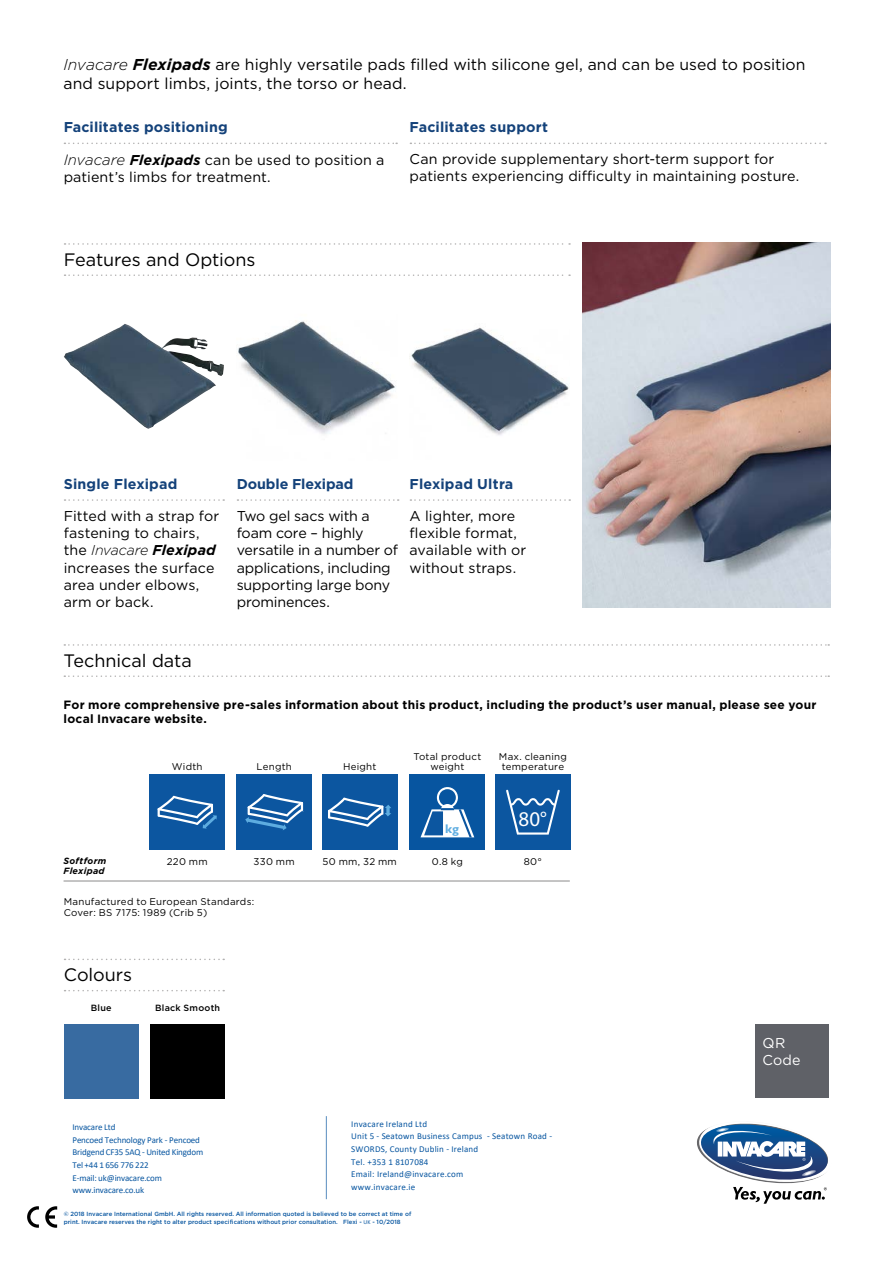
<style>
.page{position:relative;width:893px;height:1263px;background:#fff}
.page>*{position:absolute;margin:0;border:0;box-sizing:border-box;transform-origin:0 0}
.t1{font:21px "Myriad Pro";color:#fff}
.t2{font:18px "Gotham";letter-spacing:-.005em;color:#000}
.t3{font:15.75px/19.5px "Gotham";letter-spacing:.005em;color:#000}
.t4{font:14.25px/17.2px "Gotham";letter-spacing:.005em;color:#000}
.t5{font:700 14.25px "Gotham";letter-spacing:.01em;color:#14427a}
.t6{font:14.25px/17.2px "Gotham";letter-spacing:.01em;color:#fff}
.t7{font:700 12.6px "Gill Sans";color:#5dace0}
.t8{font:700 12px/14.4px "Gotham";letter-spacing:.02em;color:#000}
.t9{font:9.75px/10.5px "Gotham";letter-spacing:.025em;color:#000}
.t10{font:9px/12.8px "Calibri";letter-spacing:.02em;color:#0755a0}
.t11{font:9px/12.6px "Calibri";letter-spacing:-.015em;color:#0755a0}
.t12{font:italic 700 9px/10.5px "Gotham";letter-spacing:.025em;color:#000}
.t13{font:500 9px "Gotham";letter-spacing:.03em;color:#000}
.t14{font:500 6px/7.2px "Gotham";color:#0755a0}
.s1{font-weight:300;font-style:italic}
.s2{font-weight:700;font-style:italic}
.s3{font-weight:300;font-style:italic;font-size:15px}
.s4{font-family:"Calibri";font-weight:400}
</style>
<div class="page">
<svg style="left:45px;top:1206px;width:12px;height:22px"></svg>
<svg style="left:27px;top:1206px;width:12px;height:22px"></svg>
<svg style="left:65px;top:243px;width:505px;height:2px"></svg>
<svg style="left:65px;top:274px;width:505px;height:2px"></svg>
<div style="left:755px;top:1024px;width:74px;height:74px;background:#5f6167"></div>
<svg style="left:65px;top:499px;width:159px;height:2px"></svg>
<img style="left:64px;top:324px;width:160px;height:105px">
<svg style="left:237px;top:499px;width:162px;height:2px"></svg>
<img style="left:238px;top:321px;width:158px;height:113px">
<svg style="left:410px;top:499px;width:160px;height:2px"></svg>
<img style="left:411px;top:327px;width:158px;height:108px">
<hr style="left:64px;top:880px;width:506px;height:2px;background:#b2b1b1">
<svg style="left:64px;top:644px;width:765px;height:2px"></svg>
<svg style="left:64px;top:675px;width:765px;height:2px"></svg>
<div style="left:149px;top:774px;width:76px;height:76px;background:#0c56a0"></div>
<svg style="left:158px;top:796px;width:59px;height:32px"></svg>
<div style="left:236px;top:774px;width:76px;height:76px;background:#0c56a0"></div>
<svg style="left:245px;top:794px;width:58px;height:36px"></svg>
<div style="left:322px;top:774px;width:75px;height:76px;background:#0c56a0"></div>
<svg style="left:328px;top:797px;width:63px;height:30px"></svg>
<svg style="left:65px;top:959px;width:159px;height:1px"></svg>
<svg style="left:65px;top:990px;width:159px;height:1px"></svg>
<svg style="left:64px;top:143px;width:333px;height:1px"></svg>
<img style="left:583px;top:242px;width:247px;height:365px">
<svg style="left:410px;top:143px;width:416px;height:1px"></svg>
<div style="left:410px;top:774px;width:75px;height:76px;background:#0755a0"></div>
<svg style="left:420px;top:787px;width:54px;height:50px"></svg>
<div style="left:495px;top:774px;width:76px;height:76px;background:#0c56a0"></div>
<svg style="left:506px;top:790px;width:54px;height:45px"></svg>
<svg style="left:697px;top:1123px;width:131px;height:81px"></svg>
<div style="left:64px;top:1024px;width:75px;height:75px;background:#386ba1"></div>
<div style="left:150px;top:1024px;width:75px;height:75px;background:#000"></div>
<hr style="left:326px;top:1116px;width:1px;height:83px;background:#0755a0">
<p class="t3" style="left:64px;top:54px;width:743px"><span class="s1">Invacare</span> <span class="s2">Flexipads</span> are highly versatile pads filled with silicone gel, and can be used to position and support limbs, joints, the torso or head.</p>
<p class="t5" style="left:64px;top:117px;width:166px">Facilitates positioning</p>
<p class="t4" style="left:64px;top:151px;width:322px"><span class="s3">Invacare</span> <span class="s2">Flexipads</span> can be used to position a patient’s limbs for treatment.</p>
<p class="t5" style="left:410px;top:117px;width:140px">Facilitates support</p>
<p class="t4" style="left:410px;top:150px;width:391px">Can provide supplementary short-term support for patients experiencing difficulty in maintaining posture.</p>
<p class="t2" style="left:64px;top:248px;width:193px">Features and Options</p>
<p class="t5" style="left:64px;top:474px;width:115px">Single Flexipad</p>
<p class="t4" style="left:64px;top:507px;width:157px">Fitted with a strap for fastening to chairs, the <span class="s1">Invacare</span> <span class="s2">Flexipad </span>increases the surface area under elbows, arm or back.</p>
<p class="t2" style="left:64px;top:649px;width:130px">Technical data</p>
<p class="t5" style="left:237px;top:474px;width:118px">Double Flexipad</p>
<p class="t4" style="left:237px;top:507px;width:163px">Two gel sacs with a foam core – highly versatile in a number of applications, including supporting large bony prominences.</p>
<p class="t5" style="left:410px;top:474px;width:105px">Flexipad Ultra</p>
<p class="t4" style="left:410px;top:507px;width:118px">A lighter, more flexible format, available with or without straps.</p>
<p class="t8" style="left:64px;top:697px;width:754px">For more comprehensive pre-sales information about this product, including the product’s user manual, please see your local Invacare website.</p>
<p class="t9" style="left:343px;top:761px;width:35px">Height</p>
<p class="t9" style="left:499px;top:751px;width:69px">Max. cleaning temperature</p>
<h1 class="t1" style="left:519px;top:806px;width:30px">80°</h1>
<p class="t9" style="left:524px;top:856px;width:20px">80°</p>
<p class="t9" style="left:413px;top:751px;width:69px;text-align:center">Total product weight</p>
<p class="t9" style="left:172px;top:761px;width:32px">Width</p>
<p class="t9" style="left:257px;top:761px;width:37px">Length</p>
<p class="t7" style="left:445px;top:821px;width:15px">kg</p>
<p class="t9" style="left:432px;top:856px;width:33px">0.8 kg</p>
<p class="t12" style="left:64px;top:855px;width:44px">Softform<br>Flexipad</p>
<p class="t9" style="left:167px;top:856px;width:43px">220 mm</p>
<p class="t9" style="left:254px;top:856px;width:43px">330 mm</p>
<p class="t9" style="left:322px;top:856px;width:76px">50 mm, 32 mm</p>
<p class="t9" style="left:64px;top:896px;width:192px">Manufactured to European Standards:<br>Cover: BS 7175: 1989 (Crib 5)</p>
<p class="t2" style="left:64px;top:963px;width:70px">Colours</p>
<p class="t13" style="left:91px;top:1002px;width:22px">Blue</p>
<p class="t13" style="left:155px;top:1002px;width:67px">Black Smooth</p>
<p class="t10" style="left:351px;top:1117px;width:202px">Invacare Ireland Ltd<br>Unit 5 - Seatown Business Campus - Seatown Road -<br>SWORDS, County Dublin - Ireland<br>Tel. +353 1 8107084<br>Email: Ireland@invacare.com<br>www.invacare.ie</p>
<p class="t14" style="left:64px;top:1210px;width:349px">© 2018 Invacare International GmbH. All rights reserved. All information quoted is believed to be correct at time of print. Invacare reserves the right to alter product specifications without prior consultation. Flexi - <span class="s4">UK</span> - 10/2018</p>
<p class="t11" style="left:72px;top:1121px;width:132px">Invacare Ltd<br>Pencoed Technology Park - Pencoed<br>Bridgend CF35 5AQ - United Kingdom<br>Tel +44 1 656 776 222<br>E-mail: uk@invacare.com www.invacare.co.uk</p>
<p class="t6" style="left:762px;top:1033px;width:40px">QR<br>Code</p>
</div>
